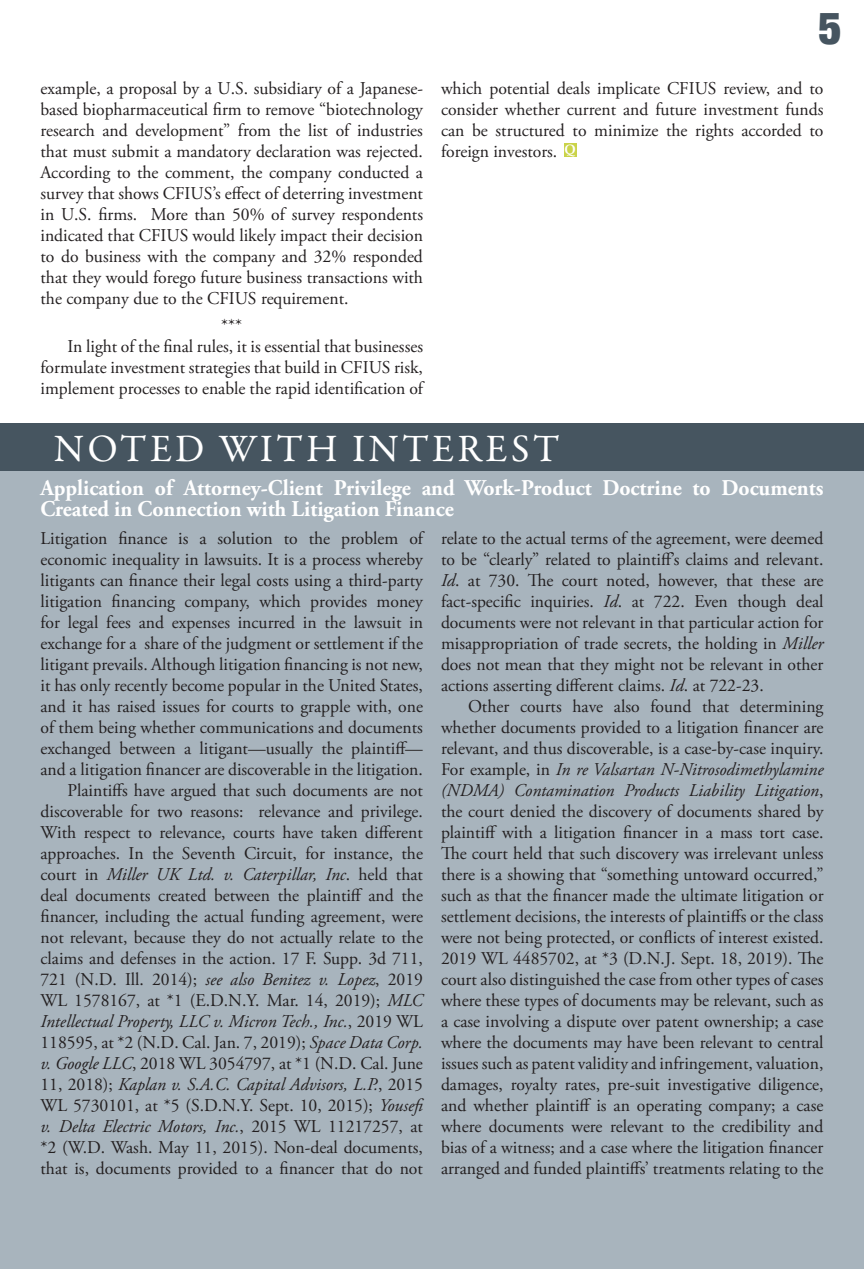
<style>
.page{position:relative;width:864px;height:1269px;background:#fff}
.page>*{position:absolute;margin:0;border:0;box-sizing:border-box;transform-origin:0 0}
.t1{font:900 condensed 45px "Helvetica Neue";color:#465560}
.t2{font:39px "Garamond Premr Pro";letter-spacing:.09em;color:#fff}
.QE_-_Main_Article_St{font:700 22.5px/21px "Adobe Garamond Pro";color:#fff;scale:.96 1}
.QE_-_Main_Article_St-2{font:18px/21px "Adobe Garamond Pro";color:#231f20;text-align:justify}
.t3{font:700 13.5px "Palatino Linotype";color:#fff}
.s1{font-style:italic}
</style>
<div class="page">
<div style="left:0;top:429px;width:864px;height:840px;background:#a8b4bd"></div>
<div style="left:564px;top:144px;width:13px;height:13px;background:#cad349"></div>
<div style="left:0;top:423px;width:864px;height:48px;background:#465560"></div>
<p class="QE_-_Main_Article_St-2" style="left:40px;top:78px;width:384px">example, a proposal by a U.S. subsidiary of a Japanese&shy;based biopharmaceutical firm to remove “biotechnology research and development” from the list of industries that must submit a mandatory declaration was rejected.<br>According to the comment, the company conducted a survey that shows CFIUS’s effect of deterring investment in U.S. firms. More than 50% of survey respondents indicated that CFIUS would likely impact their decision to do business with the company and 32% responded that they would forego future business transactions with the company due to the CFIUS requirement.</p>
<p class="QE_-_Main_Article_St-2" style="left:221px;top:315px;width:22px">***</p>
<p class="QE_-_Main_Article_St-2" style="left:40px;top:336px;width:384px;text-indent:27px">In light of the final rules, it is essential that businesses formulate investment strategies that build in CFIUS risk, implement processes to enable the rapid identification of</p>
<p class="t1" style="left:819px;top:0;width:25px">5</p>
<p class="QE_-_Main_Article_St-2" style="left:441px;top:78px;width:384px">which potential deals implicate CFIUS review, and to consider whether current and future investment funds can be structured to minimize the rights accorded to foreign investors.</p>
<p class="t3" style="left:564px;top:139px;width:13px">Q</p>
<p class="t2" style="left:54px;top:425px;width:507px">NOTED WITH INTEREST</p>
<p class="QE_-_Main_Article_St" style="left:40px;top:478px;width:817px">Application of Attorney-Client Privilege and Work-Product Doctrine to Documents<br>Created in Connection with Litigation Finance</p>
<p class="QE_-_Main_Article_St-2" style="left:40px;top:529px;width:384px">Litigation finance is a solution to the problem of economic inequality in lawsuits. It is a process whereby litigants can finance their legal costs using a third-party litigation financing company, which provides money for legal fees and expenses incurred in the lawsuit in exchange for a share of the judgment or settlement if the litigant prevails. Although litigation financing is not new, it has only recently become popular in the United States, and it has raised issues for courts to grapple with, one of them being whether communications and documents exchanged between a litigant—usually the plaintiff— and a litigation financer are discoverable in the litigation.</p>
<p class="QE_-_Main_Article_St-2" style="left:40px;top:781px;width:388px;text-align:left;text-indent:27px">Plaintiffs have argued that such documents are not discoverable for two reasons: relevance and privilege.<br>With respect to relevance, courts have taken different approaches. In the Seventh Circuit, for instance, the court in <span class="s1">Miller UK Ltd. v. Caterpillar, Inc</span>. held that deal documents created between the plaintiff and the financer, including the actual funding agreement, were not relevant, because they do not actually relate to the claims and defenses in the action. 17 F. Supp. 3d 711, 721 (N.D. Ill. 2014); <span class="s1">see also Benitez v. Lopez</span>, 2019<br>WL 1578167, at *1 (E.D.N.Y. Mar. 14, 2019); <span class="s1">MLC Intellectual Property, LLC v. Micron Tech., Inc.</span>, 2019 WL 118595, at *2 (N.D. Cal. Jan. 7, 2019); <span class="s1">Space Data Corp. v. Google LLC</span>, 2018 WL 3054797, at *1 (N.D. Cal. June 11, 2018); <span class="s1">Kaplan v. S.A.C. Capital Advisors, L.P.</span>, 2015<br>WL 5730101, at *5 (S.D.N.Y. Sept. 10, 2015); <span class="s1">Yousefi v. Delta Electric Motors, Inc.</span>, 2015 WL 11217257, at *2 (W.D. Wash. May 11, 2015). Non-deal documents, that is, documents provided to a financer that do not</p>
<p class="QE_-_Main_Article_St-2" style="left:441px;top:529px;width:384px">relate to the actual terms of the agreement, were deemed to be “clearly” related to plaintiff’s claims and relevant.<br><span class="s1">Id</span>. at 730. The court noted, however, that these are fact-specific inquiries. <span class="s1">Id</span>. at 722. Even though deal documents were not relevant in that particular action for misappropriation of trade secrets, the holding in <span class="s1">Miller </span>does not mean that they might not be relevant in other actions asserting different claims. <span class="s1">Id</span>. at 722-23.</p>
<p class="QE_-_Main_Article_St-2" style="left:441px;top:697px;width:384px;text-indent:27px">Other courts have also found that determining whether documents provided to a litigation financer are relevant, and thus discoverable, is a case-by-case inquiry.<br>For example, in <span class="s1">In re Valsartan N-Nitrosodimethylamine (NDMA) Contamination Products Liability Litigation</span>, the court denied the discovery of documents shared by plaintiff with a litigation financer in a mass tort case.<br>The court held that such discovery was irrelevant unless there is a showing that “something untoward occurred,” such as that the financer made the ultimate litigation or settlement decisions, the interests of plaintiffs or the class were not being protected, or conflicts of interest existed.<br>2019 WL 4485702, at *3 (D.N.J. Sept. 18, 2019). The court also distinguished the case from other types of cases where these types of documents may be relevant, such as a case involving a dispute over patent ownership; a case where the documents may have been relevant to central issues such as patent validity and infringement, valuation, damages, royalty rates, pre-suit investigative diligence, and whether plaintiff is an operating company; a case where documents were relevant to the credibility and bias of a witness; and a case where the litigation financer arranged and funded plaintiffs’ treatments relating to the</p>
</div>
